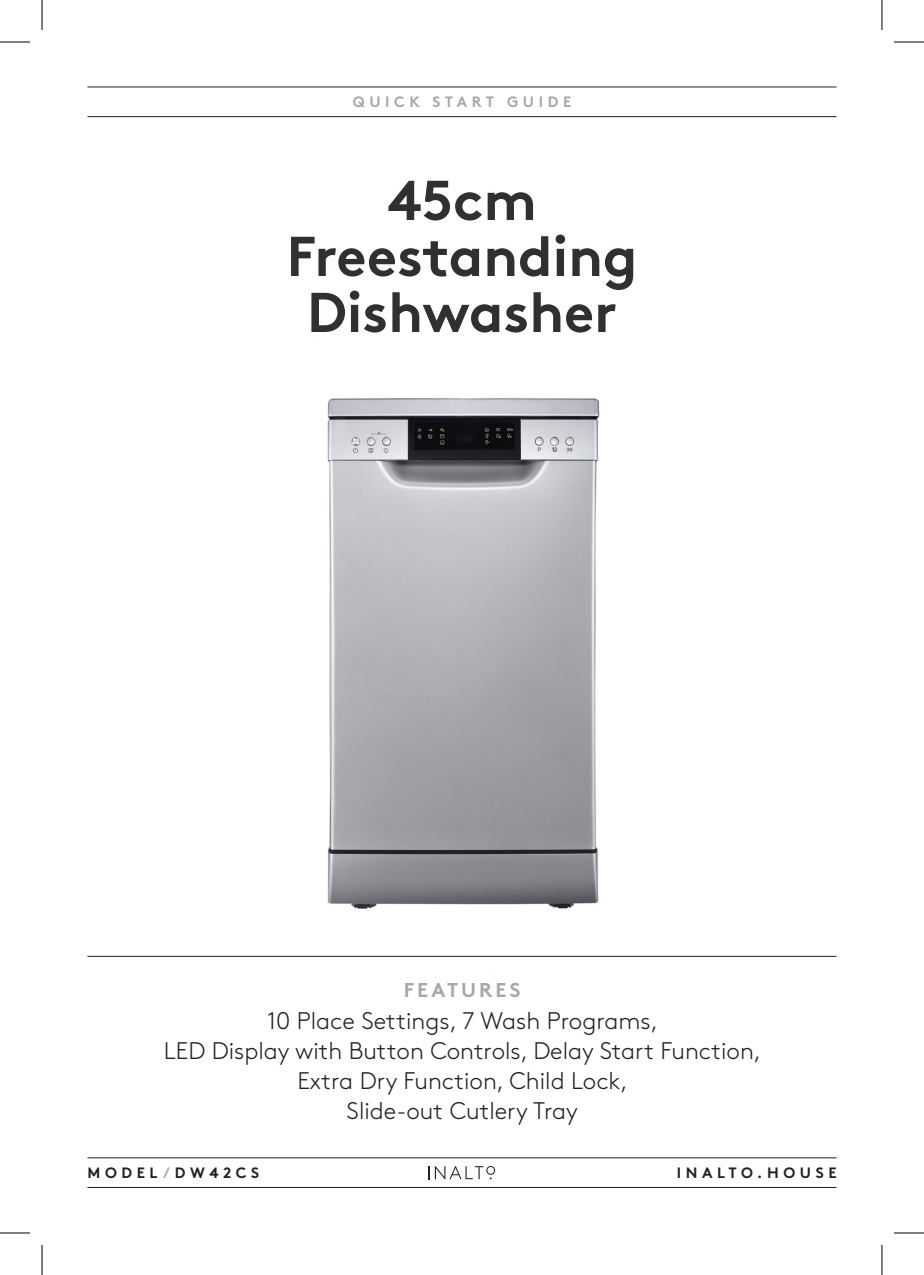
<style>
.page{position:relative;width:924px;height:1275px;background:#fff}
.page>*{position:absolute;margin:0;border:0;box-sizing:border-box;transform-origin:0 0}
.Product_Name{font:700 56px "Brown";color:#312f30}
.Features_list{font:300 24px/30px "Brown";color:#231f20;text-align:center}
.features_subheading{font:700 20px "Brown";letter-spacing:.145em;color:#a4a9a1}
.t1{font:700 15px "Brown";letter-spacing:.305em;color:#231f20}
.t2{font:700 15px "Brown";letter-spacing:.305em;color:#a4a9a1}
.s1{color:#a4a9a1}
</style>
<div class="page">
<hr style="left:87px;top:1157px;width:749px;height:1px;background:#231f20">
<hr style="left:87px;top:1187px;width:749px;height:1px;background:#231f20">
<hr style="left:87px;top:87px;width:749px;height:1px;background:#231f20">
<hr style="left:87px;top:116px;width:749px;height:1px;background:#231f20">
<svg style="left:428px;top:1166px;width:67px;height:13px"></svg>
<hr style="left:87px;top:956px;width:749px;height:1px;background:#231f20">
<img style="left:327px;top:398px;width:273px;height:511px">
<hr style="left:0;top:42px;width:30px;height:1px;background:#000">
<hr style="left:893px;top:42px;width:30px;height:1px;background:#000">
<hr style="left:0;top:1232px;width:30px;height:1px;background:#000">
<hr style="left:893px;top:1232px;width:30px;height:1px;background:#000">
<hr style="left:42px;top:0;width:1px;height:30px;background:#000">
<hr style="left:42px;top:1245px;width:1px;height:30px;background:#000">
<hr style="left:881px;top:0;width:1px;height:30px;background:#000">
<hr style="left:881px;top:1245px;width:1px;height:30px;background:#000">
<p class="t2" style="left:352px;top:89px;width:220px">QUICK START GUIDE</p>
<p class="Product_Name" style="left:387px;top:155px;width:151px">45cm</p>
<p class="Product_Name" style="left:286px;top:211px;width:352px">Freestanding</p>
<p class="Product_Name" style="left:307px;top:267px;width:311px">Dishwasher</p>
<p class="features_subheading" style="left:403px;top:973px;width:118px">FEATURES</p>
<p class="Features_list" style="left:164px;top:1003px;width:598px">10 Place Settings, 7 Wash Programs,<br>LED Display with Button Controls, Delay Start Function,</p>
<p class="Features_list" style="left:297px;top:1063px;width:332px">Extra Dry Function, Child Lock,</p>
<p class="Features_list" style="left:346px;top:1093px;width:232px">Slide-out Cutlery Tray</p>
<p class="t1" style="left:87px;top:1160px;width:173px">MODEL<span class="s1">/</span>DW42CS</p>
<p class="t1" style="left:676px;top:1160px;width:161px">INALTO.HOUSE</p>
</div>
